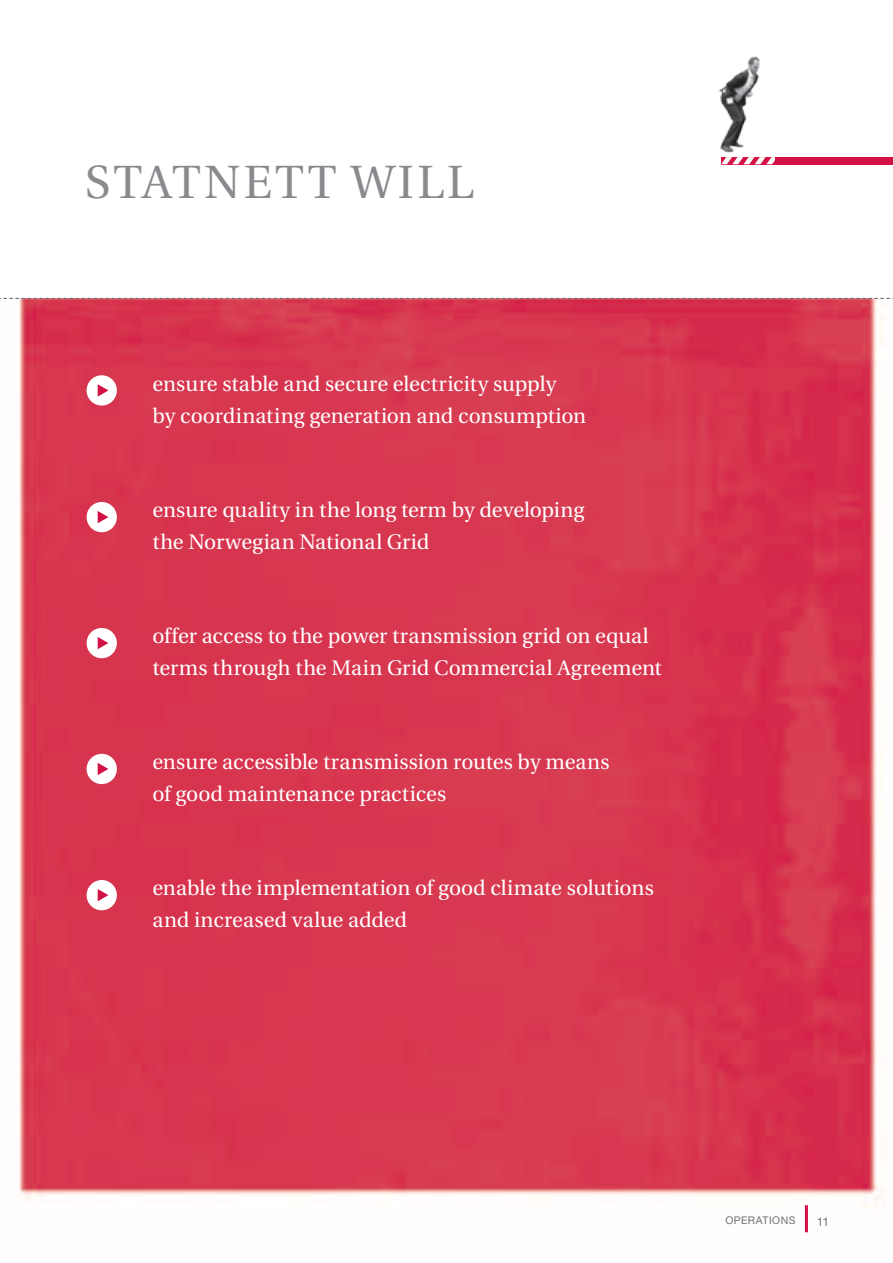
<style>
.page{position:relative;width:893px;height:1263px;background:#fff}
.page>*{position:absolute;margin:0;border:0;box-sizing:border-box;transform-origin:0 0}
.t1{font:46.5px "Utopia";letter-spacing:.07em;color:#888a8d}
.t2{font:21px/31.5px "Utopia";letter-spacing:-.01em;color:#fff}
.t3{font:12px "Helvetica Neue";color:#6d6f71}
.t4{font:10.5px "Helvetica Neue";letter-spacing:.05em;color:#6d6f71}
</style>
<div class="page">
<img style="left:19px;top:299px;width:866px;height:934px">
<div style="left:87px;top:375px;width:30px;height:31px;background:#fff;border-radius:50%"></div>
<svg style="left:98px;top:384px;width:10px;height:13px"></svg>
<div style="left:87px;top:502px;width:30px;height:30px;background:#fff;border-radius:50%"></div>
<svg style="left:98px;top:511px;width:10px;height:12px"></svg>
<div style="left:87px;top:628px;width:30px;height:30px;background:#fff;border-radius:50%"></div>
<svg style="left:98px;top:637px;width:10px;height:12px"></svg>
<div style="left:87px;top:754px;width:30px;height:30px;background:#fff;border-radius:50%"></div>
<svg style="left:98px;top:763px;width:10px;height:12px"></svg>
<div style="left:87px;top:880px;width:30px;height:30px;background:#fff;border-radius:50%"></div>
<svg style="left:98px;top:889px;width:10px;height:12px"></svg>
<hr style="left:805px;top:1205px;width:3px;height:27px;background:#d41145">
<svg style="left:0;top:298px;width:893px;height:1px"></svg>
<svg style="left:721px;top:161px;width:54px;height:3px"></svg>
<div style="left:775px;top:157px;width:118px;height:7px;background:#d41145"></div>
<img style="left:718px;top:56px;width:57px;height:105px">
<h1 class="t1" style="left:85px;top:157px;width:390px">Statnett will</h1>
<p class="t2" style="left:152px;top:369px;width:435px">ensure stable and secure electricity supply<br>by coordinating generation and consumption</p>
<p class="t2" style="left:152px;top:495px;width:434px">ensure quality in the long term by developing the Norwegian National Grid</p>
<p class="t2" style="left:152px;top:621px;width:511px">offer access to the power transmission grid on equal terms through the Main Grid Commercial Agreement</p>
<p class="t2" style="left:152px;top:747px;width:459px">ensure accessible transmission routes by means of good maintenance practices</p>
<p class="t2" style="left:152px;top:873px;width:503px">enable the implementation of good climate solutions and increased value added</p>
<p class="t4" style="left:725px;top:1214px;width:72px">OPERATIONS</p>
<p class="t3" style="left:817px;top:1214px;width:14px">11</p>
</div>
